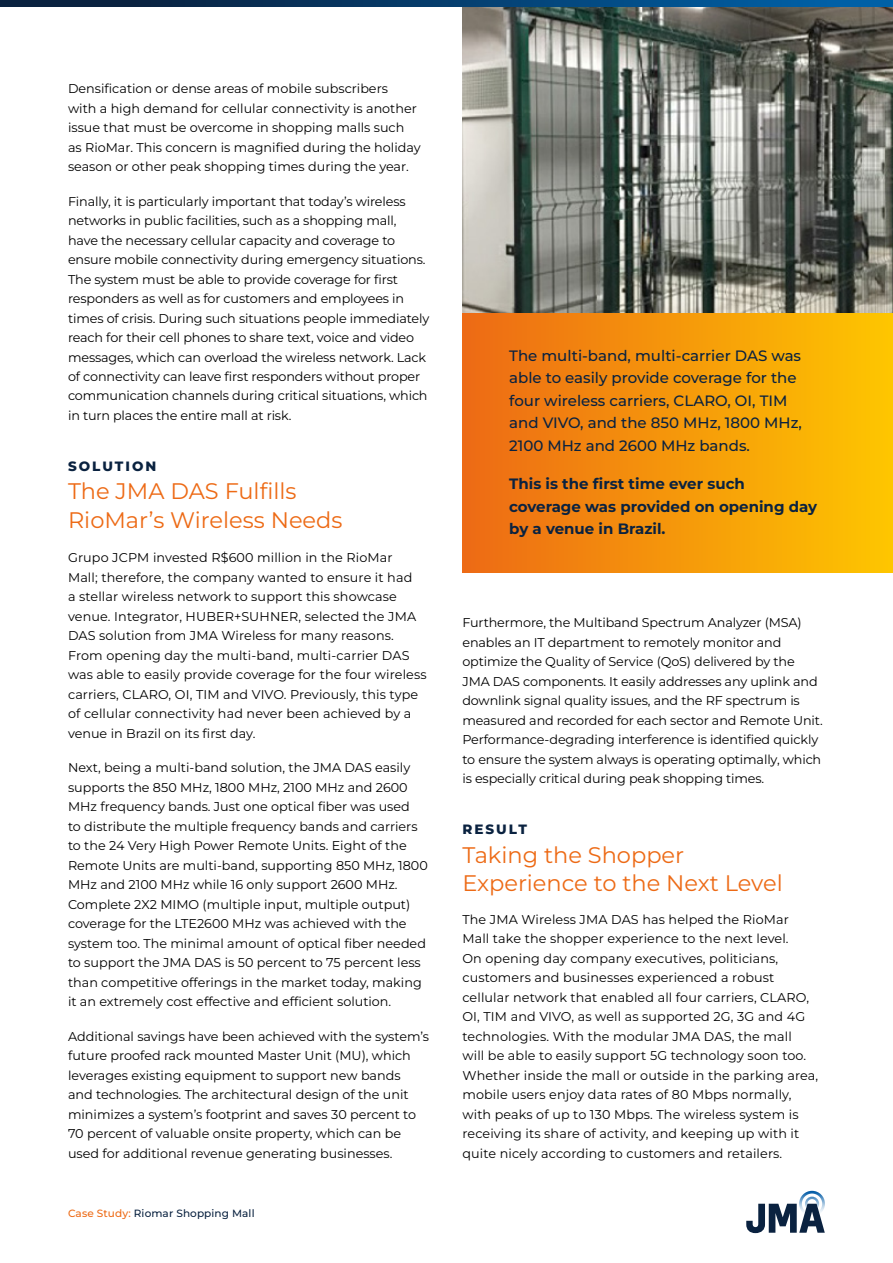
<style>
.page{position:relative;width:893px;height:1263px;background:#fff}
.page>*{position:absolute;margin:0;border:0;box-sizing:border-box;transform-origin:0 0}
.t1{font:22.5px/28.5px "Montserrat";color:#ed6a15}
.t2{font:500 15px/22.5px "Montserrat";color:#0a2240}
.t3{font:700 15px/22.5px "Montserrat";color:#0a2240}
.t4{font:800 13.5px "Montserrat";letter-spacing:.15em;color:#0a2240}
.t5{font:12.75px/19.5px "Montserrat";color:#000}
.t6{font:500 10.5px "Montserrat";letter-spacing:.01em;color:#0a2240}
.s1{color:#ed6a15}
</style>
<div class="page">
<svg style="left:746px;top:1191px;width:79px;height:42px"></svg>
<img style="left:462px;top:6px;width:431px;height:308px">
<div style="left:462px;top:314px;width:431px;height:259px;background:linear-gradient(to right,#ed6a15,#fec600)"></div>
<svg style="left:0;top:0;width:893px;height:6px;background:#053e6e"></svg>
<p class="t5" style="left:68px;top:79px;width:354px">Densification or dense areas of mobile subscribers<br>with a high demand for cellular connectivity is another issue that must be overcome in shopping malls such as RioMar. This concern is magnified during the holiday season or other peak shopping times during the year.</p>
<p class="t5" style="left:68px;top:191px;width:363px">Finally, it is particularly important that today’s wireless networks in public facilities, such as a shopping mall, have the necessary cellular capacity and coverage to ensure mobile connectivity during emergency situations.<br>The system must be able to provide coverage for first responders as well as for customers and employees in times of crisis. During such situations people immediately reach for their cell phones to share text, voice and video messages, which can overload the wireless network. Lack of connectivity can leave first responders without proper communication channels during critical situations, which in turn places the entire mall at risk.</p>
<p class="t4" style="left:68px;top:457px;width:90px">SOLUTION</p>
<h1 class="t1" style="left:68px;top:477px;width:276px">The JMA DAS Fulfills<br>RioMar’s Wireless Needs</h1>
<p class="t5" style="left:68px;top:548px;width:360px">Grupo JCPM invested R$600 million in the RioMar<br>Mall; therefore, the company wanted to ensure it had<br>a stellar wireless network to support this showcase venue. Integrator, HUBER+SUHNER, selected the JMA DAS solution from JMA Wireless for many reasons.<br>From opening day the multi-band, multi-carrier DAS was able to easily provide coverage for the four wireless carriers, CLARO, OI, TIM and VIVO. Previously, this type of cellular connectivity had never been achieved by a venue in Brazil on its first day.</p>
<p class="t5" style="left:68px;top:758px;width:361px">Next, being a multi-band solution, the JMA DAS easily supports the 850 MHz, 1800 MHz, 2100 MHz and 2600<br>MHz frequency bands. Just one optical fiber was used<br>to distribute the multiple frequency bands and carriers to the 24 Very High Power Remote Units. Eight of the Remote Units are multi-band, supporting 850 MHz, 1800<br>MHz and 2100 MHz while 16 only support 2600 MHz.<br>Complete 2X2 MIMO (multiple input, multiple output) coverage for the LTE2600 MHz was achieved with the system too. The minimal amount of optical fiber needed to support the JMA DAS is 50 percent to 75 percent less than competitive offerings in the market today, making it an extremely cost effective and efficient solution.</p>
<p class="t5" style="left:68px;top:1026px;width:363px">Additional savings have been achieved with the system’s future proofed rack mounted Master Unit (MU), which leverages existing equipment to support new bands<br>and technologies. The architectural design of the unit minimizes a system’s footprint and saves 30 percent to 70 percent of valuable onsite property, which can be used for additional revenue generating businesses.</p>
<p class="t6" style="left:68px;top:1206px;width:188px"><span class="s1">Case Study:</span> Riomar Shopping Mall</p>
<p class="t2" style="left:509px;top:344px;width:294px">The multi-band, multi-carrier DAS was able to easily provide coverage for the four wireless carriers, CLARO, OI, TIM and VIVO, and the 850 MHz, 1800 MHz, 2100 MHz and 2600 MHz bands.</p>
<p class="t3" style="left:509px;top:472px;width:310px">This is the first time ever such coverage was provided on opening day by a venue in Brazil.</p>
<p class="t5" style="left:462px;top:613px;width:362px">Furthermore, the Multiband Spectrum Analyzer (MSA) enables an IT department to remotely monitor and optimize the Quality of Service (QoS) delivered by the JMA DAS components. It easily addresses any uplink and downlink signal quality issues, and the RF spectrum is measured and recorded for each sector and Remote Unit.<br>Performance-degrading interference is identified quickly to ensure the system always is operating optimally, which is especially critical during peak shopping times.</p>
<p class="t4" style="left:462px;top:820px;width:66px">RESULT</p>
<h1 class="t1" style="left:462px;top:840px;width:322px">Taking the Shopper<br>Experience to the Next Level</h1>
<p class="t5" style="left:462px;top:909px;width:357px">The JMA Wireless JMA DAS has helped the RioMar Mall take the shopper experience to the next level.<br>On opening day company executives, politicians, customers and businesses experienced a robust cellular network that enabled all four carriers, CLARO, OI, TIM and VIVO, as well as supported 2G, 3G and 4G technologies. With the modular JMA DAS, the mall<br>will be able to easily support 5G technology soon too.<br>Whether inside the mall or outside in the parking area, mobile users enjoy data rates of 80 Mbps normally, with peaks of up to 130 Mbps. The wireless system is receiving its share of activity, and keeping up with it quite nicely according to customers and retailers.</p>
</div>
